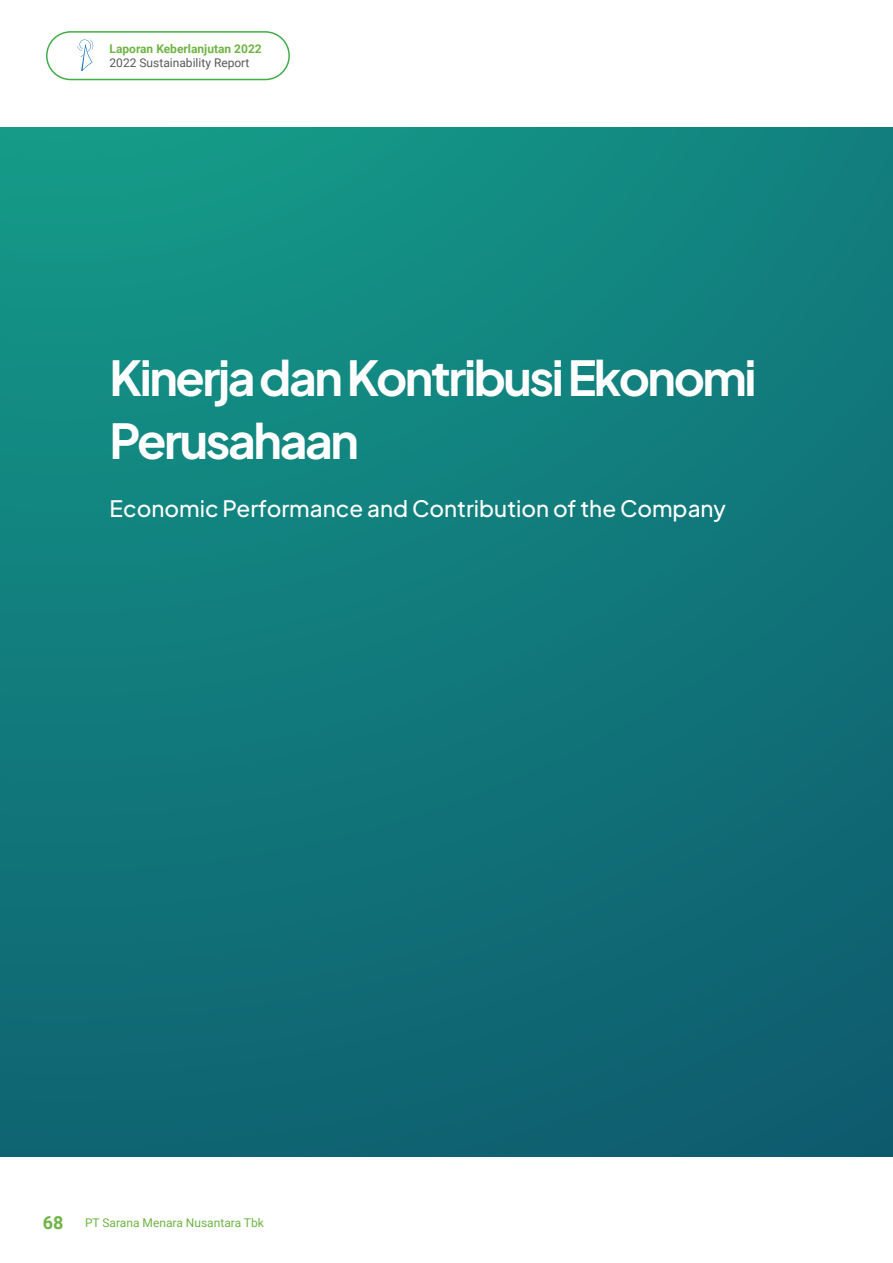
<style>
.page{position:relative;width:893px;height:1263px;background:#fff}
.page>*{position:absolute;margin:0;border:0;box-sizing:border-box;transform-origin:0 0}
.t1{font:700 48px/63px "Plus Jakarta Sans";letter-spacing:-.05em;color:#fff}
.t2{font:500 22.5px "Plus Jakarta Sans";color:#fff}
.t3{font:12px "Roboto";color:#6fb445}
.t4{font:700 12px "Roboto";color:#6fb445}
.t5{font:12px "Roboto";color:#58595b}
.s1{font-weight:700;font-size:18px}
</style>
<div class="page">
<div style="left:46px;top:31px;width:244px;height:49px;border:2px solid #41ad49;border-radius:24px"></div>
<svg style="left:77px;top:40px;width:17px;height:31px"></svg>
<div style="left:0;top:128px;width:893px;height:1029px;background:linear-gradient(to bottom,#139185,#0f6071)"></div>
<p class="t4" style="left:110px;top:40px;width:154px">Laporan Keberlanjutan 2022</p>
<p class="t5" style="left:110px;top:54px;width:141px">2022 Sustainability Report</p>
<h1 class="t1" style="left:110px;top:342px;width:649px">Kinerja dan Kontribusi Ekonomi<br>Perusahaan</h1>
<p class="t2" style="left:110px;top:490px;width:618px">Economic Performance and Contribution of the Company</p>
<p class="t3" style="left:43px;top:1214px;width:223px"><span class="s1">68</span> PT Sarana Menara Nusantara Tbk</p>
</div>
